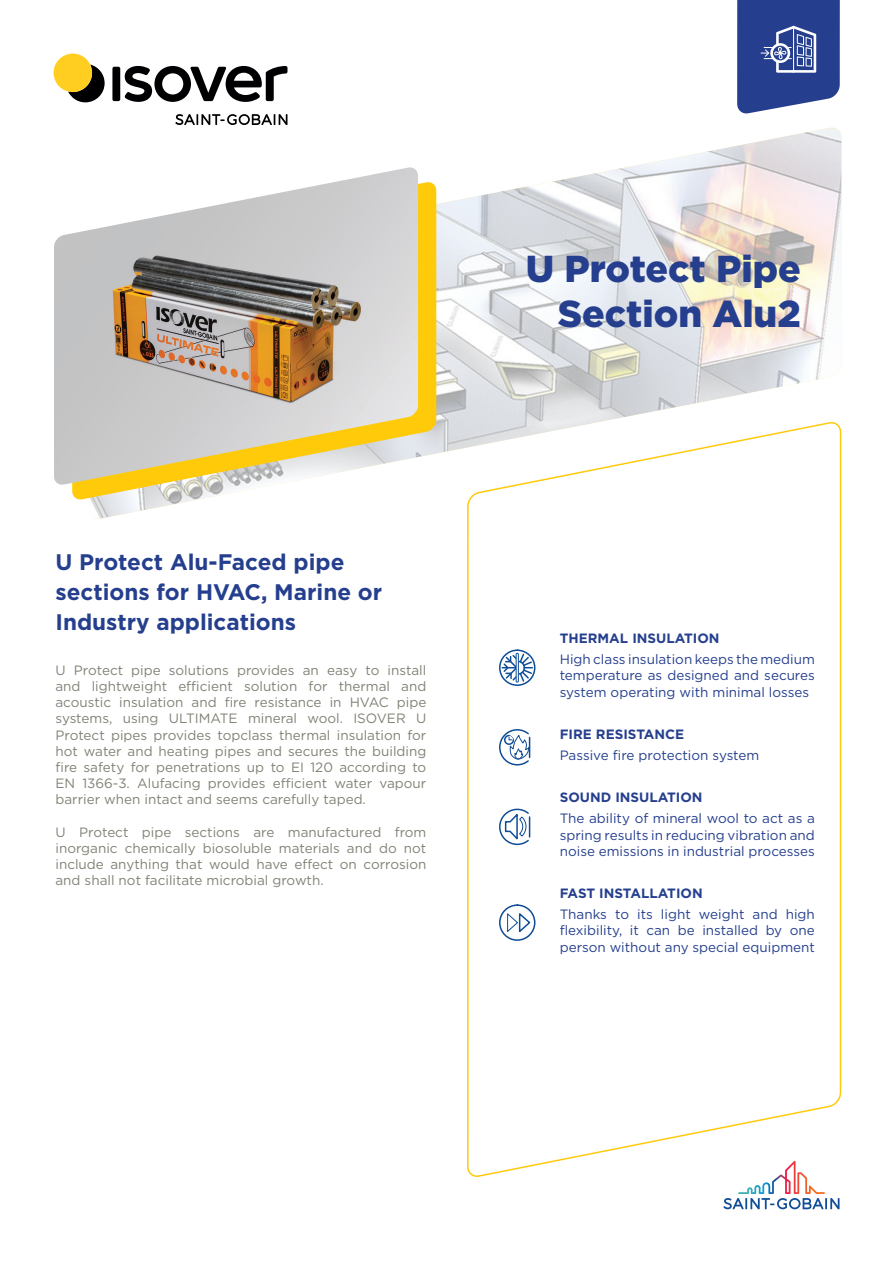
<style>
.page{position:relative;width:893px;height:1263px;background:#fff}
.page>*{position:absolute;margin:0;border:0;box-sizing:border-box;transform-origin:0 0}
.A-Product_Name{font:900 37.5px/45px "Gotham";color:#253f8e;text-align:right}
.I-International_Shor{font:700 22.5px/30px "Gotham";color:#253f8e}
.A-Product_Descriptio{font:13.5px/16.2px "Gotham";color:#828176;text-align:justify}
.level_3_text{font:13.5px/16.2px "Gotham";color:#253f8e;text-align:justify}
.level_1_text{font:13.5px/16.2px "Gotham";color:#253f8e;text-align:justify}
.level_4_text{font:13.5px/16.2px "Gotham";color:#253f8e;text-align:justify}
.level_2_text{font:13.5px "Gotham";color:#253f8e}
.level_1_header{font:700 13.5px "Gotham";color:#253f8e}
.level_4_header{font:700 13.5px "Gotham";color:#253f8e}
.level_3_header{font:700 13.5px "Gotham";color:#253f8e}
.level_2_header{font:700 13.5px "Gotham";color:#253f8e}
</style>
<div class="page">
<svg style="left:175px;top:114px;width:112px;height:11px"></svg>
<svg style="left:68px;top:65px;width:37px;height:37px"></svg>
<div style="left:112px;top:67px;width:8px;height:34px;background:#000002;border-radius:2px"></div>
<svg style="left:124px;top:66px;width:163px;height:36px"></svg>
<div style="left:54px;top:54px;width:38px;height:38px;background:#ffce21;border-radius:50%"></div>
<svg style="left:723px;top:1177px;width:116px;height:32px"></svg>
<svg style="left:737px;top:0;width:103px;height:114px;background:#445b9e"></svg>
<img style="left:89px;top:128px;width:752px;height:391px">
<svg style="left:466px;top:422px;width:376px;height:755px"></svg>
<svg style="left:496px;top:646px;width:43px;height:43px"></svg>
<div style="left:516px;top:653px;width:3px;height:29px;border:1px solid #0f4d96"></div>
<div style="left:499px;top:649px;width:36px;height:37px;border:2px solid #0f4d96;border-radius:50%"></div>
<svg style="left:496px;top:726px;width:43px;height:42px"></svg>
<svg style="left:496px;top:805px;width:43px;height:43px"></svg>
<svg style="left:496px;top:901px;width:43px;height:43px"></svg>
<svg style="left:72px;top:181px;width:364px;height:319px"></svg>
<img style="left:54px;top:167px;width:364px;height:319px">
<p class="I-International_Shor" style="left:55px;top:547px;width:328px">U Protect Alu-Faced pipe sections for HVAC, Marine or<br>Industry applications</p>
<p class="A-Product_Descriptio" style="left:55px;top:661px;width:372px">U Protect pipe solutions provides an easy to install and lightweight efficient solution for thermal and acoustic insulation and fire resistance in HVAC pipe systems, using ULTIMATE mineral wool. ISOVER U Protect pipes provides topclass thermal insulation for hot water and heating pipes and secures the building fire safety for penetrations up to EI 120 according to EN 1366-3. Alufacing provides efficient water vapour barrier when intact and seems carefully taped.</p>
<p class="A-Product_Descriptio" style="left:55px;top:823px;width:372px">U Protect pipe sections are manufactured from inorganic chemically biosoluble materials and do not include anything that would have effect on corrosion and shall not facilitate microbial growth.</p>
<p class="A-Product_Name" style="left:526px;top:246px;width:276px">U Protect Pipe<br>Section Alu2</p>
<p class="level_1_header" style="left:560px;top:629px;width:161px">THERMAL INSULATION</p>
<p class="level_1_text" style="left:560px;top:651px;width:257px">High class insulation keeps the medium temperature as designed and secures system operating with minimal losses</p>
<p class="level_2_header" style="left:560px;top:725px;width:126px">FIRE RESISTANCE</p>
<p class="level_2_text" style="left:560px;top:747px;width:201px">Passive fire protection system</p>
<p class="level_3_header" style="left:560px;top:789px;width:144px">SOUND INSULATION</p>
<p class="level_3_text" style="left:560px;top:810px;width:257px">The ability of mineral wool to act as a spring results in reducing vibration and noise emissions in industrial processes</p>
<p class="level_4_header" style="left:560px;top:884px;width:144px">FAST INSTALLATION</p>
<p class="level_4_text" style="left:560px;top:906px;width:257px">Thanks to its light weight and high flexibility, it can be installed by one person without any special equipment</p>
</div>
